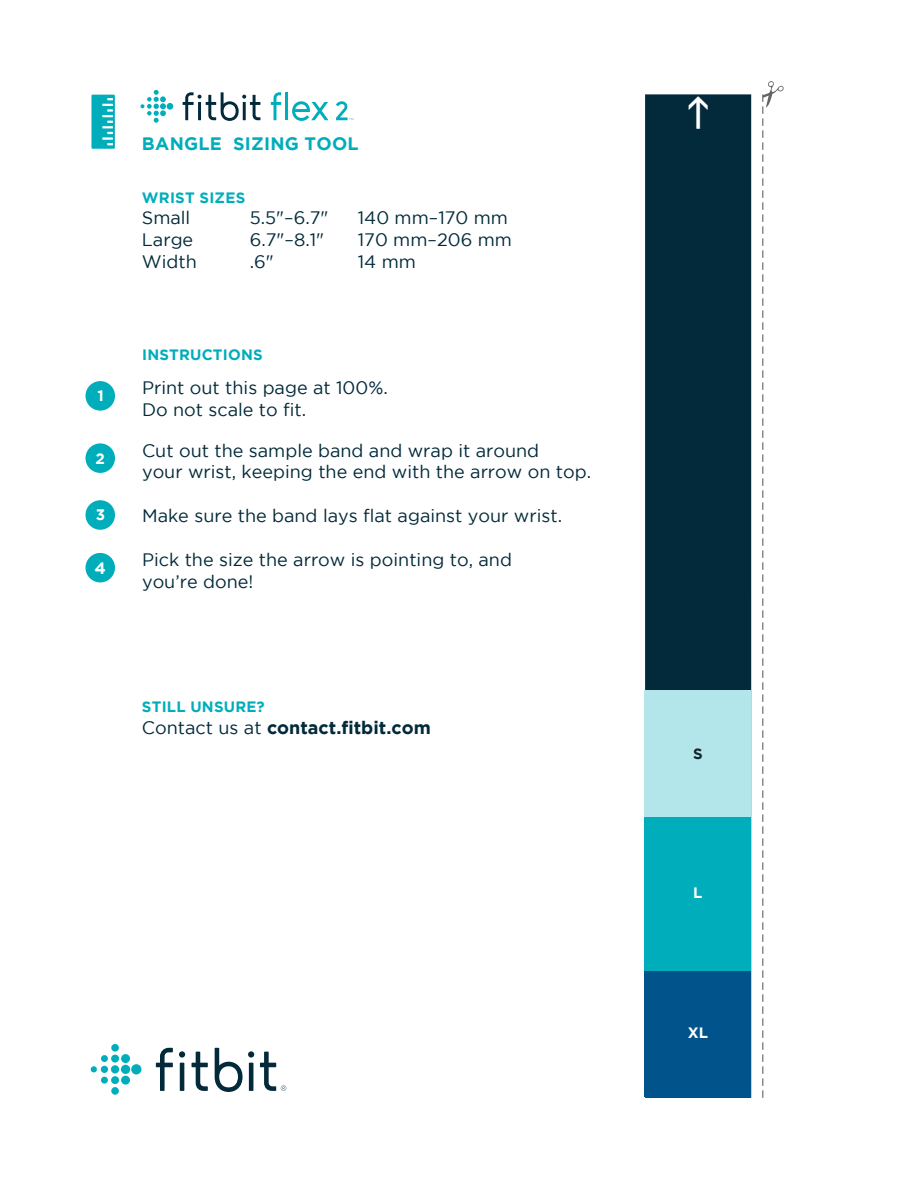
<style>
.page{position:relative;width:918px;height:1188px;background:#fff}
.page>*{position:absolute;margin:0;border:0;box-sizing:border-box;transform-origin:0 0}
.t1{font:18px/21.6px "Gotham";color:#022a3a}
.t2{font:700 18px "Gotham";color:#022a3a}
.t3{font:700 18px "Gotham";letter-spacing:.015em;color:#00adbb}
.t4{font:700 16.5px "Gotham";color:#fff}
.t5{font:700 15.15px "Gotham";color:#fff}
.t6{font:700 15px "Gotham";letter-spacing:.015em;color:#00adbb}
.t7{font:700 15px "Gotham";color:#fff}
.t8{font:700 15px "Gotham";color:#142529}
.s1{font-weight:400}
</style>
<div class="page">
<svg style="left:91px;top:95px;width:24px;height:54px"></svg>
<div style="left:86px;top:381px;width:29px;height:30px;background:#00adbb;border-radius:50%"></div>
<div style="left:86px;top:443px;width:29px;height:30px;background:#00adbb;border-radius:50%"></div>
<div style="left:85px;top:500px;width:30px;height:30px;background:#00adbb;border-radius:50%"></div>
<div style="left:85px;top:553px;width:30px;height:29px;background:#00adbb;border-radius:50%"></div>
<svg style="left:91px;top:1044px;width:50px;height:51px"></svg>
<hr style="left:180px;top:1063px;width:4px;height:28px;background:#022a3a">
<div style="left:179px;top:1051px;width:6px;height:7px;background:#022a3a;border-radius:50%"></div>
<hr style="left:249px;top:1063px;width:4px;height:28px;background:#022a3a">
<div style="left:248px;top:1051px;width:6px;height:7px;background:#022a3a;border-radius:50%"></div>
<svg style="left:192px;top:1052px;width:16px;height:39px"></svg>
<svg style="left:260px;top:1052px;width:26px;height:39px"></svg>
<svg style="left:156px;top:1048px;width:17px;height:43px"></svg>
<svg style="left:215px;top:1048px;width:28px;height:44px"></svg>
<svg style="left:762px;top:81px;width:22px;height:1017px"></svg>
<div style="left:645px;top:94px;width:106px;height:1004px;background:#022a3a"></div>
<div style="left:645px;top:970px;width:106px;height:127px;background:#00548b"></div>
<div style="left:645px;top:817px;width:106px;height:153px;background:#00adbb"></div>
<div style="left:645px;top:691px;width:106px;height:126px;background:#b3e6eb"></div>
<svg style="left:140px;top:90px;width:33px;height:33px"></svg>
<svg style="left:183px;top:92px;width:77px;height:29px"></svg>
<svg style="left:292px;top:101px;width:37px;height:20px"></svg>
<hr style="left:285px;top:92px;width:3px;height:28px;background:#00adbb">
<svg style="left:271px;top:92px;width:10px;height:28px"></svg>
<svg style="left:336px;top:101px;width:17px;height:19px"></svg>
<p class="t5" style="left:98px;top:387px;width:8px">1</p>
<p class="t5" style="left:96px;top:449px;width:11px">2</p>
<p class="t5" style="left:96px;top:506px;width:11px">3</p>
<p class="t4" style="left:95px;top:558px;width:13px">4</p>
<p class="t3" style="left:142px;top:133px;width:218px">BANGLE SIZING TOOL</p>
<p class="t6" style="left:142px;top:189px;width:105px">WRIST SIZES</p>
<p class="t1" style="left:142px;top:207px;width:50px">Small</p>
<p class="t1" style="left:250px;top:207px;width:80px">5.5"–6.7"</p>
<p class="t1" style="left:358px;top:207px;width:152px">140 mm–170 mm</p>
<p class="t1" style="left:142px;top:229px;width:53px">Large</p>
<p class="t1" style="left:250px;top:229px;width:76px">6.7"–8.1"</p>
<p class="t1" style="left:358px;top:229px;width:156px">170 mm–206 mm</p>
<p class="t1" style="left:142px;top:250px;width:56px">Width</p>
<p class="t1" style="left:250px;top:250px;width:25px">.6"</p>
<p class="t1" style="left:358px;top:250px;width:60px">14 mm</p>
<p class="t6" style="left:142px;top:346px;width:122px">INSTRUCTIONS</p>
<p class="t1" style="left:142px;top:377px;width:247px">Print out this page at 100%.<br>Do not scale to fit.</p>
<p class="t1" style="left:142px;top:439px;width:451px">Cut out the sample band and wrap it around<br>your wrist, keeping the end with the arrow on top.</p>
<p class="t1" style="left:142px;top:504px;width:422px">Make sure the band lays flat against your wrist.</p>
<p class="t1" style="left:142px;top:549px;width:371px">Pick the size the arrow is pointing to, and you’re done!</p>
<p class="t6" style="left:142px;top:698px;width:124px">STILL UNSURE?</p>
<p class="t2" style="left:142px;top:717px;width:290px"><span class="s1">Contact us at</span> contact.fitbit.com</p>
<p class="t8" style="left:693px;top:745px;width:11px">S</p>
<p class="t7" style="left:693px;top:884px;width:11px">L</p>
<p class="t7" style="left:688px;top:1024px;width:22px">XL</p>
</div>
